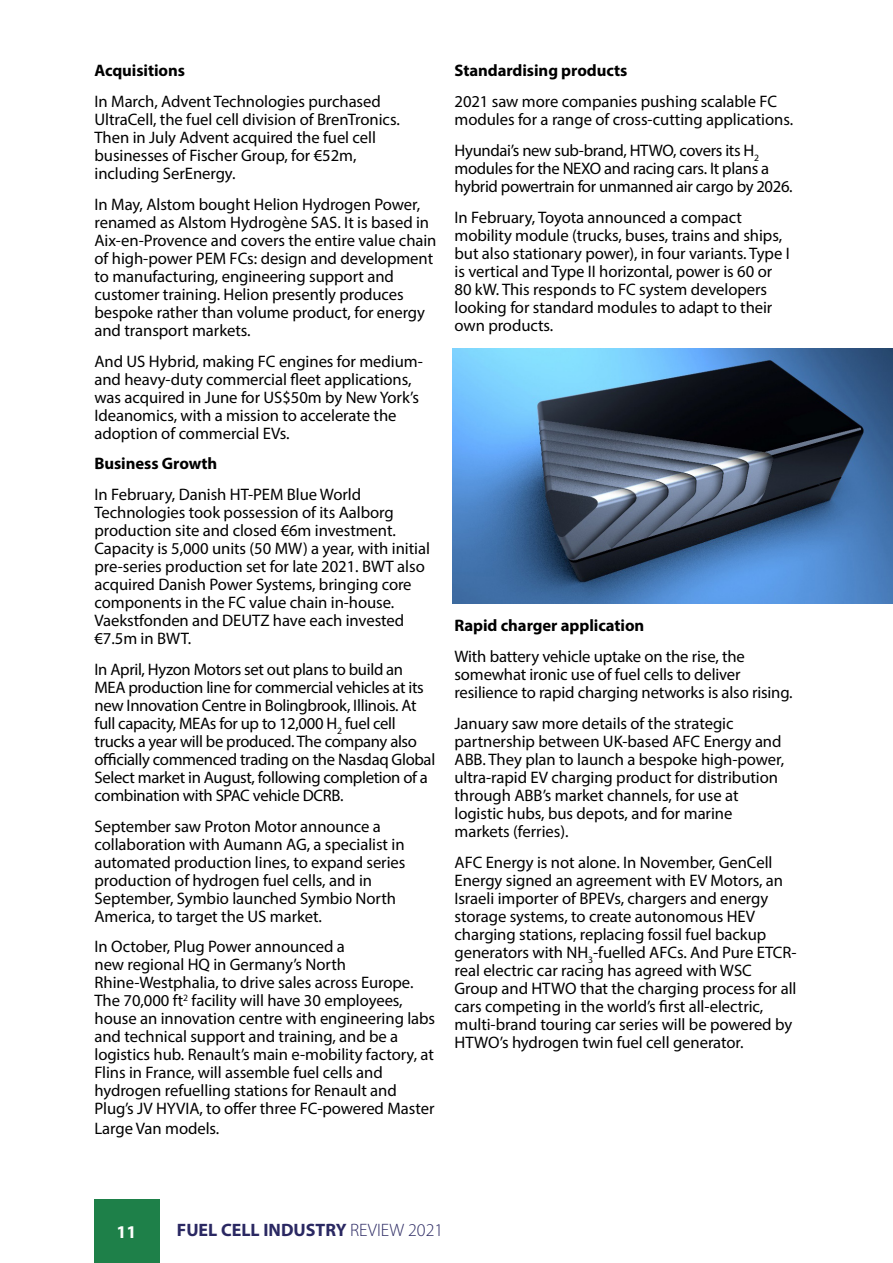
<style>
.page{position:relative;width:893px;height:1263px;background:#fff}
.page>*{position:absolute;margin:0;border:0;box-sizing:border-box;transform-origin:0 0}
.t1{font:700 18px "Myriad Pro";color:#2a2862}
.t2{font:700 18px "Myriad Pro";color:#fff}
._9pt_on_11_5pt_Regul{font:16.65px/18px "Myriad Pro";letter-spacing:-.005em;color:#000}
._9pt_on_11_5pt_Regul-2{font:700 16.65px "Myriad Pro";letter-spacing:-.005em;color:#000}
.s1{font-weight:300}
</style>
<div class="page">
<div style="left:94px;top:1199px;width:65px;height:64px;background:#1e8049"></div>
<img style="left:453px;top:348px;width:440px;height:255px">
<p class="_9pt_on_11_5pt_Regul-2" style="left:94px;top:60px;width:92px">Acquisitions</p>
<p class="_9pt_on_11_5pt_Regul" style="left:94px;top:92px;width:307px">In March, Advent Technologies purchased UltraCell, the fuel cell division of BrenTronics.<br>Then in July Advent acquired the fuel cell businesses of Fischer Group, for €52m, including SerEnergy.</p>
<p class="_9pt_on_11_5pt_Regul" style="left:94px;top:195px;width:344px">In May, Alstom bought Helion Hydrogen Power, renamed as Alstom Hydrogène SAS. It is based in Aix-en-Provence and covers the entire value chain of high-power PEM FCs: design and development to manufacturing, engineering support and customer training. Helion presently produces bespoke rather than volume product, for energy and transport markets.</p>
<p class="_9pt_on_11_5pt_Regul" style="left:94px;top:352px;width:330px">And US Hybrid, making FC engines for medium&shy;and heavy-duty commercial fleet applications, was acquired in June for US$50m by New York’s Ideanomics, with a mission to accelerate the adoption of commercial EVs.</p>
<p class="_9pt_on_11_5pt_Regul-2" style="left:94px;top:453px;width:124px">Business Growth</p>
<p class="_9pt_on_11_5pt_Regul" style="left:94px;top:485px;width:337px">In February, Danish HT-PEM Blue World Technologies took possession of its Aalborg production site and closed €6m investment.<br>Capacity is 5,000 units (50 MW) a year, with initial pre-series production set for late 2021. BWT also acquired Danish Power Systems, bringing core components in the FC value chain in-house.<br>Vaekstfonden and DEUTZ have each invested €7.5m in BWT.</p>
<p class="_9pt_on_11_5pt_Regul" style="left:94px;top:660px;width:342px">In April, Hyzon Motors set out plans to build an MEA production line for commercial vehicles at its new Innovation Centre in Bolingbrook, Illinois. At full capacity, MEAs for up to 12,000 H<sub>2</sub> fuel cell trucks a year will be produced. The company also officially commenced trading on the Nasdaq Global Select market in August, following completion of a combination with SPAC vehicle DCRB.</p>
<p class="_9pt_on_11_5pt_Regul" style="left:94px;top:817px;width:312px">September saw Proton Motor announce a collaboration with Aumann AG, a specialist in automated production lines, to expand series production of hydrogen fuel cells, and in September, Symbio launched Symbio North America, to target the US market.</p>
<p class="_9pt_on_11_5pt_Regul" style="left:94px;top:937px;width:342px">In October, Plug Power announced a<br>new regional HQ in Germany’s North Rhine-Westphalia, to drive sales across Europe.<br>The 70,000 ft<sup>2</sup> facility will have 30 employees, house an innovation centre with engineering labs and technical support and training, and be a logistics hub. Renault’s main e-mobility factory, at Flins in France, will assemble fuel cells and hydrogen refuelling stations for Renault and Plug’s JV HYVIA, to offer three FC-powered Master Large Van models.</p>
<p class="_9pt_on_11_5pt_Regul-2" style="left:454px;top:60px;width:174px">Standardising products</p>
<p class="_9pt_on_11_5pt_Regul" style="left:454px;top:92px;width:340px">2021 saw more companies pushing scalable FC modules for a range of cross-cutting applications.</p>
<p class="_9pt_on_11_5pt_Regul" style="left:454px;top:141px;width:340px">Hyundai’s new sub-brand, HTWO, covers its H<sub>2 </sub>modules for the NEXO and racing cars. It plans a hybrid powertrain for unmanned air cargo by 2026.</p>
<p class="_9pt_on_11_5pt_Regul" style="left:454px;top:208px;width:337px">In February, Toyota announced a compact mobility module (trucks, buses, trains and ships, but also stationary power), in four variants. Type I is vertical and Type II horizontal, power is 60 or 80 kW. This responds to FC system developers looking for standard modules to adapt to their own products.</p>
<p class="_9pt_on_11_5pt_Regul-2" style="left:454px;top:615px;width:191px">Rapid charger application</p>
<p class="_9pt_on_11_5pt_Regul" style="left:454px;top:647px;width:340px">With battery vehicle uptake on the rise, the somewhat ironic use of fuel cells to deliver resilience to rapid charging networks is also rising.</p>
<p class="_9pt_on_11_5pt_Regul" style="left:454px;top:714px;width:331px">January saw more details of the strategic partnership between UK-based AFC Energy and ABB. They plan to launch a bespoke high-power, ultra-rapid EV charging product for distribution through ABB’s market channels, for use at logistic hubs, bus depots, and for marine markets (ferries).</p>
<p class="_9pt_on_11_5pt_Regul" style="left:454px;top:853px;width:344px">AFC Energy is not alone. In November, GenCell Energy signed an agreement with EV Motors, an Israeli importer of BPEVs, chargers and energy storage systems, to create autonomous HEV charging stations, replacing fossil fuel backup generators with NH<sub>3</sub>-fuelled AFCs. And Pure ETCR&shy;real electric car racing has agreed with WSC Group and HTWO that the charging process for all cars competing in the world’s first all-electric, multi-brand touring car series will be powered by HTWO’s hydrogen twin fuel cell generator.</p>
<p class="t2" style="left:117px;top:1220px;width:21px">11</p>
<p class="t1" style="left:177px;top:1218px;width:268px">FUEL CELL INDUSTRY <span class="s1">REVIEW 2021</span></p>
</div>
